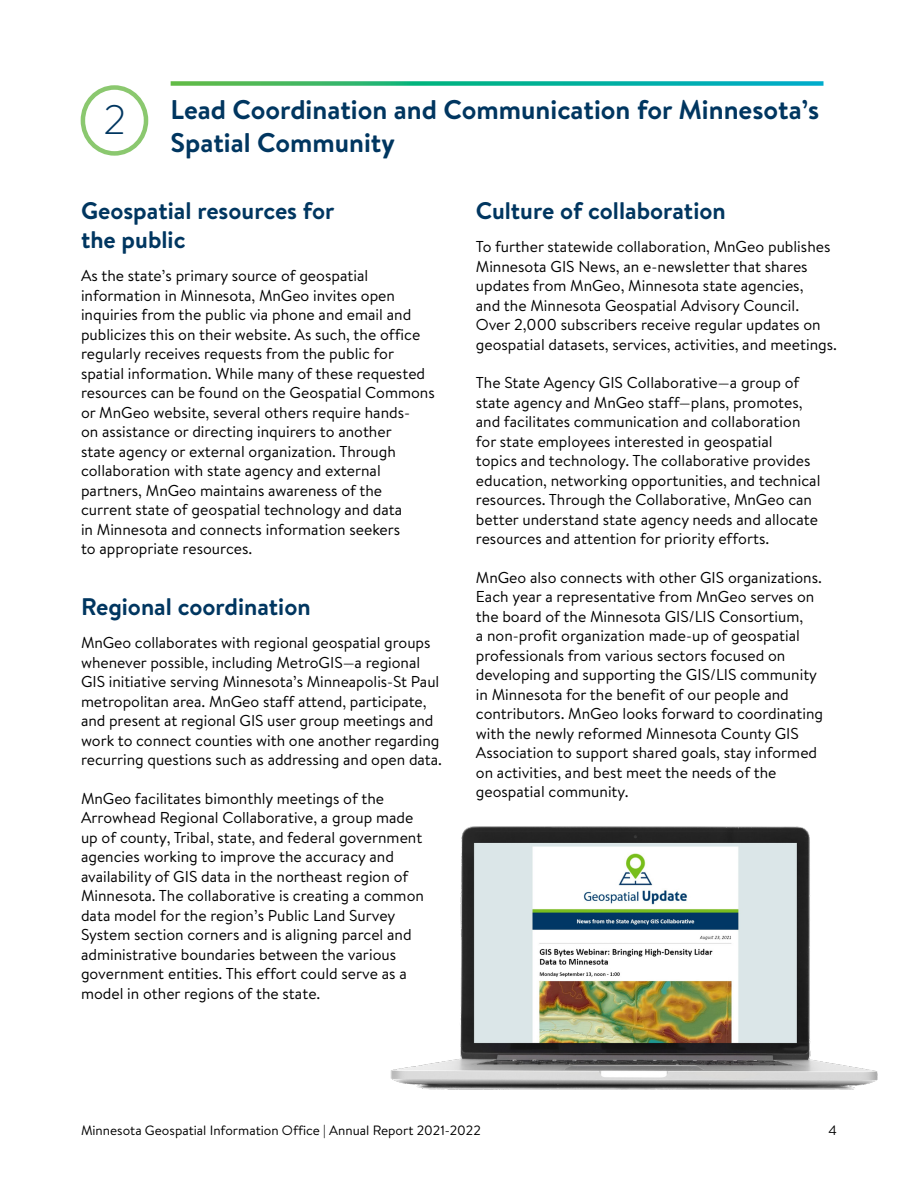
<style>
.page{position:relative;width:918px;height:1188px;background:#fff}
.page>*{position:absolute;margin:0;border:0;box-sizing:border-box;transform-origin:0 0}
.t1{font:300 41.1px "Brandon Text";color:#003660}
.t2{font:700 27px/32.4px "Brandon Text";color:#003660}
.t3{font:700 24px/28.8px "Brandon Text";color:#003660}
.t4{font:15.75px/19.5px "Brandon Text";color:#000}
.t5{font:13.5px "Brandon Text";color:#000}
</style>
<div class="page">
<svg style="left:171px;top:81px;width:652px;height:5px;background:#2fba96"></svg>
<div style="left:81px;top:85px;width:67px;height:71px;border:4px solid #8bc86f;border-radius:50%"></div>
<img style="left:390px;top:826px;width:488px;height:264px">
<h3 class="t1" style="left:103px;top:92px;width:24px">2</h3>
<h3 class="t2" style="left:171px;top:93px;width:650px">Lead Coordination and Communication for Minnesota’s<br>Spatial Community</h3>
<h4 class="t3" style="left:81px;top:196px;width:255px">Geospatial resources for the public</h4>
<p class="t4" style="left:81px;top:265px;width:355px">As the state’s primary source of geospatial information in Minnesota, MnGeo invites open inquiries from the public via phone and email and publicizes this on their website. As such, the office regularly receives requests from the public for spatial information. While many of these requested resources can be found on the Geospatial Commons or MnGeo website, several others require hands-<br>on assistance or directing inquirers to another<br>state agency or external organization. Through collaboration with state agency and external partners, MnGeo maintains awareness of the current state of geospatial technology and data<br>in Minnesota and connects information seekers<br>to appropriate resources.</p>
<h4 class="t3" style="left:81px;top:592px;width:231px">Regional coordination</h4>
<p class="t4" style="left:81px;top:633px;width:363px">MnGeo collaborates with regional geospatial groups whenever possible, including MetroGIS—a regional GIS initiative serving Minnesota’s Minneapolis-St Paul metropolitan area. MnGeo staff attend, participate, and present at regional GIS user group meetings and work to connect counties with one another regarding recurring questions such as addressing and open data.</p>
<p class="t4" style="left:81px;top:788px;width:344px">MnGeo facilitates bimonthly meetings of the Arrowhead Regional Collaborative, a group made up of county, Tribal, state, and federal government agencies working to improve the accuracy and availability of GIS data in the northeast region of Minnesota. The collaborative is creating a common data model for the region’s Public Land Survey System section corners and is aligning parcel and administrative boundaries between the various government entities. This effort could serve as a model in other regions of the state.</p>
<h4 class="t3" style="left:476px;top:196px;width:251px">Culture of collaboration</h4>
<p class="t4" style="left:476px;top:237px;width:363px">To further statewide collaboration, MnGeo publishes Minnesota GIS News, an e-newsletter that shares updates from MnGeo, Minnesota state agencies,<br>and the Minnesota Geospatial Advisory Council.<br>Over 2,000 subscribers receive regular updates on geospatial datasets, services, activities, and meetings.</p>
<p class="t4" style="left:476px;top:372px;width:346px">The State Agency GIS Collaborative—a group of state agency and MnGeo staff—plans, promotes, and facilitates communication and collaboration for state employees interested in geospatial<br>topics and technology. The collaborative provides education, networking opportunities, and technical resources. Through the Collaborative, MnGeo can better understand state agency needs and allocate resources and attention for priority efforts.</p>
<p class="t4" style="left:476px;top:567px;width:349px">MnGeo also connects with other GIS organizations.<br>Each year a representative from MnGeo serves on the board of the Minnesota GIS/LIS Consortium,<br>a non-profit organization made-up of geospatial professionals from various sectors focused on developing and supporting the GIS/LIS community in Minnesota for the benefit of our people and contributors. MnGeo looks forward to coordinating with the newly reformed Minnesota County GIS Association to support shared goals, stay informed on activities, and best meet the needs of the geospatial community.</p>
<p class="t5" style="left:81px;top:1121px;width:401px">Minnesota Geospatial Information Office | Annual Report 2021-2022</p>
<p class="t5" style="left:829px;top:1121px;width:10px">4</p>
</div>
